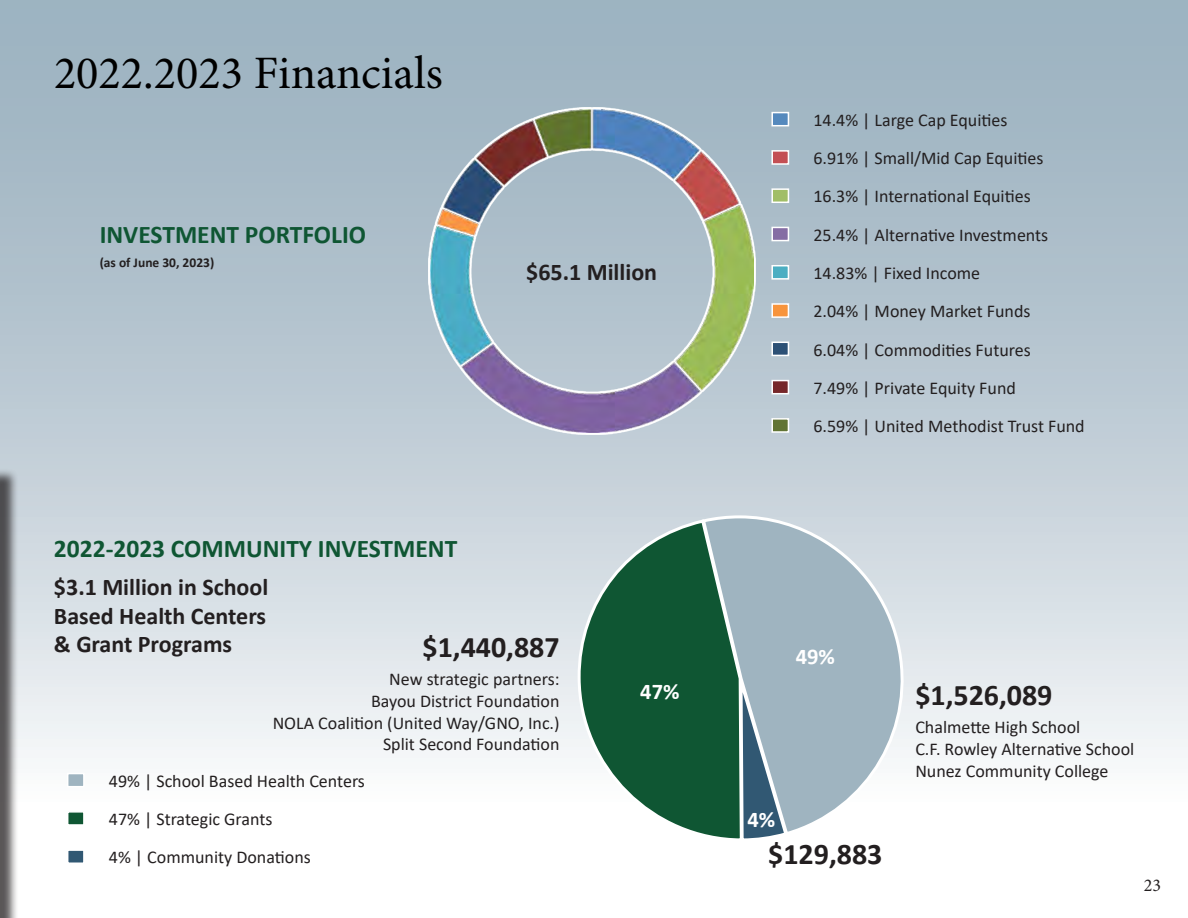
<style>
.page{position:relative;width:1188px;height:918px;background:#fff}
.page>*{position:absolute;margin:0;border:0;box-sizing:border-box;transform-origin:0 0}
.t1{font:46.5px "Minion Pro";color:#000}
.t2{font:700 30px "Calibri";color:#231f20}
.t3{font:700 25.5px "Calibri";color:#0f5633}
.t4{font:700 24px/28.8px "Calibri";color:#231f20;text-align:justify}
.t5{font:700 22.5px "Calibri";color:#fff}
.t6{font:18px/38.2px "Calibri";color:#231f20}
.t7{font:18px "Minion Pro";color:#231f20}
.t8{font:700 13.5px "Calibri";color:#231f20}
</style>
<div class="page">
<div style="left:0;top:0;width:1188px;height:918px;background:linear-gradient(to bottom,#91a9b9,#fff)"></div>
<svg style="left:0;top:0;width:1px;height:466px"></svg>
<svg style="left:771px;top:111px;width:19px;height:16px"></svg>
<svg style="left:771px;top:149px;width:19px;height:17px"></svg>
<svg style="left:771px;top:188px;width:19px;height:16px"></svg>
<svg style="left:771px;top:226px;width:19px;height:16px"></svg>
<svg style="left:771px;top:264px;width:19px;height:16px"></svg>
<svg style="left:771px;top:303px;width:19px;height:16px"></svg>
<svg style="left:771px;top:379px;width:19px;height:16px"></svg>
<svg style="left:771px;top:417px;width:19px;height:16px"></svg>
<svg style="left:771px;top:341px;width:19px;height:16px"></svg>
<svg style="left:428px;top:107px;width:327px;height:328px"></svg>
<img style="left:430px;top:110px;width:323px;height:323px">
<div style="left:0;top:468px;width:19px;height:450px;background:#231f20;opacity:.75"></div>
<img style="left:0;top:466px;width:1px;height:452px">
<svg style="left:744px;top:837px;width:45px;height:6px"></svg>
<svg style="left:579px;top:518px;width:165px;height:325px"></svg>
<svg style="left:700px;top:514px;width:221px;height:323px"></svg>
<svg style="left:66px;top:772px;width:19px;height:16px"></svg>
<svg style="left:66px;top:810px;width:19px;height:16px"></svg>
<svg style="left:66px;top:849px;width:19px;height:16px"></svg>
<p class="t1" style="left:54px;top:45px;width:390px">2022.2023 Financials</p>
<p class="t3" style="left:100px;top:217px;width:268px">INVESTMENT PORTFOLIO</p>
<p class="t8" style="left:100px;top:253px;width:116px">(as of June 30, 2023)</p>
<p class="t4" style="left:526px;top:257px;width:132px">$65.1 Million</p>
<p class="t3" style="left:54px;top:530px;width:405px">2022-2023 COMMUNITY INVESTMENT</p>
<p class="t4" style="left:54px;top:572px;width:216px">$3.1 Million in School Based Health Centers &amp; Grant Programs</p>
<p class="t2" style="left:423px;top:626px;width:139px">$1,440,887</p>
<p class="t6" style="left:389px;top:660px;width:172px">New strategic partners:</p>
<p class="t6" style="left:371px;top:681px;width:190px">Bayou District Foundation</p>
<p class="t6" style="left:273px;top:703px;width:288px">NOLA Coalition (United Way/GNO, Inc.)</p>
<p class="t6" style="left:383px;top:725px;width:178px">Split Second Foundation</p>
<p class="t6" style="left:109px;top:761px;width:258px">49% | School Based Health Centers<br>47% | Strategic Grants<br>4% | Community Donations</p>
<p class="t5" style="left:640px;top:675px;width:41px">47%</p>
<p class="t6" style="left:813px;top:100px;width:236px">14.4% | Large Cap Equities<br>6.91% | Small/Mid Cap Equities<br>16.3% | International Equities<br>25.4% | Alternative Investments<br>14.83% | Fixed Income<br>2.04% | Money Market Funds</p>
<p class="t6" style="left:813px;top:330px;width:219px">6.04% | Commodities Futures</p>
<p class="t6" style="left:813px;top:368px;width:273px">7.49% | Private Equity Fund<br>6.59% | United Methodist Trust Fund</p>
<p class="t5" style="left:796px;top:641px;width:41px">49%</p>
<p class="t5" style="left:748px;top:804px;width:29px">4%</p>
<p class="t2" style="left:768px;top:833px;width:116px">$129,883</p>
<p class="t2" style="left:915px;top:674px;width:139px">$1,526,089</p>
<p class="t6" style="left:915px;top:708px;width:167px">Chalmette High School</p>
<p class="t6" style="left:915px;top:729px;width:221px">C.F. Rowley Alternative School</p>
<p class="t6" style="left:915px;top:751px;width:195px">Nunez Community College</p>
<p class="t7" style="left:1144px;top:874px;width:19px">23</p>
</div>
